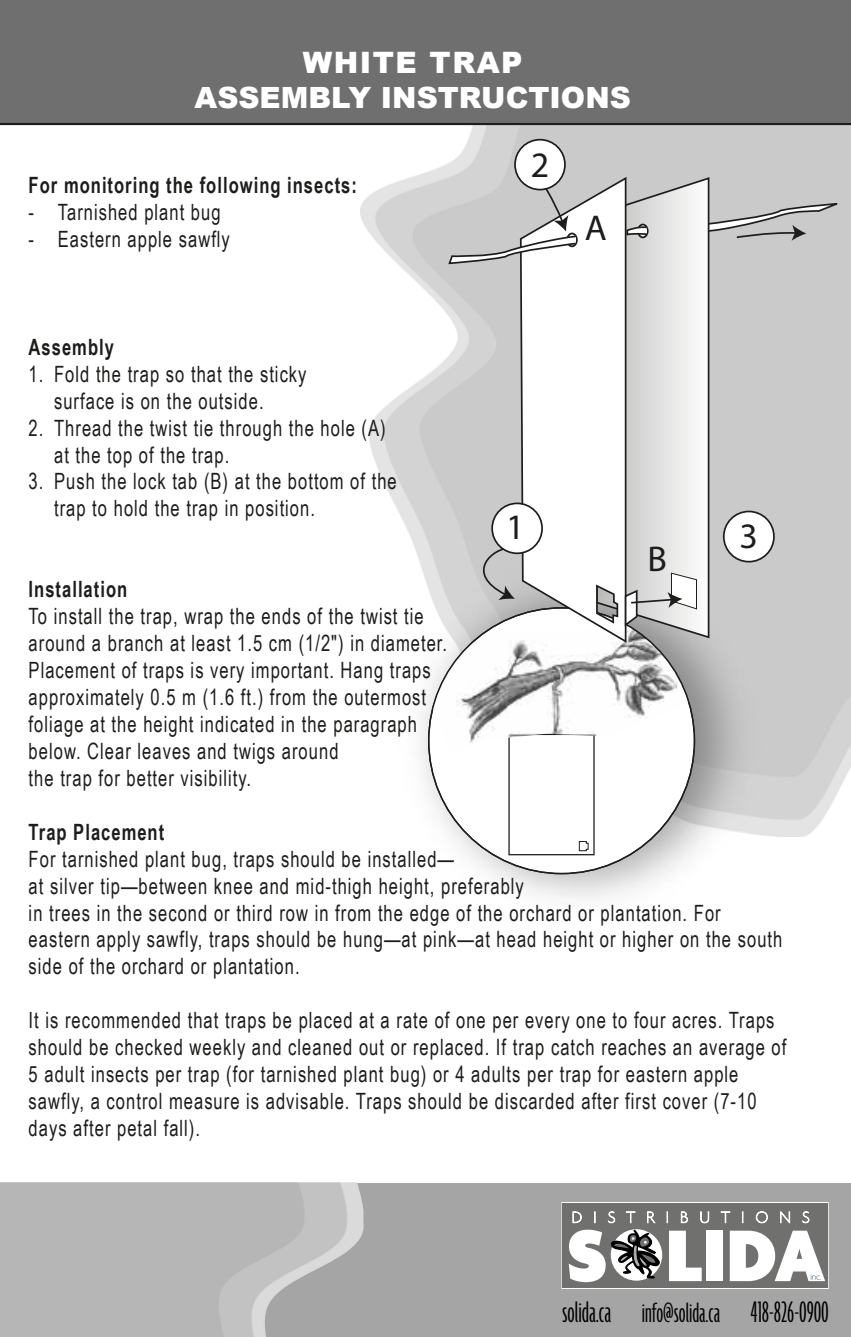
<style>
.page{position:relative;width:851px;height:1337px;background:#fff}
.page>*{position:absolute;margin:0;border:0;box-sizing:border-box;transform-origin:0 0}
.t1{font:36px "Myriad Pro";color:#1d1d1b}
.t2{font:300 ultra-condensed 32.18px "Agenda";color:#010101}
.t3{font:900 29.47px "Arial";letter-spacing:.05em;color:#fff}
.t4{font:900 29.25px "Arial";color:#fff}
.t5{font:22.5px/27px "Arial Narrow";letter-spacing:.05em;color:#1d1d1b;scale:.9 1}
.t6{font:700 22.5px "Arial Narrow";letter-spacing:.05em;color:#1d1d1b;scale:.9 1}
.s1{font-size:30.38px}
</style>
<div class="page">
<div style="left:0;top:1183px;width:850px;height:153px;background:#a6a5a5"></div>
<img style="left:360px;top:125px;width:490px;height:711px">
<img style="left:360px;top:522px;width:439px;height:377px">
<div style="left:0;top:0;width:850px;height:125px;background:#706f6f"></div>
<div style="left:428px;top:608px;width:266px;height:265px;background:#fff;border-radius:50%"></div>
<svg style="left:578px;top:841px;width:10px;height:10px"></svg>
<img style="left:433px;top:623px;width:256px;height:130px">
<svg style="left:627px;top:176px;width:83px;height:463px"></svg>
<svg style="left:518px;top:175px;width:109px;height:469px"></svg>
<div style="left:566px;top:233px;width:11px;height:14px;border:2px solid #1d1d1b;border-radius:50%"></div>
<div style="left:637px;top:224px;width:11px;height:14px;border:2px solid #1d1d1b;border-radius:50%"></div>
<svg style="left:625px;top:224px;width:21px;height:12px"></svg>
<svg style="left:462px;top:546px;width:53px;height:54px;background:#c0bfbf"></svg>
<svg style="left:701px;top:204px;width:137px;height:37px;background:#bab9b9"></svg>
<svg style="left:448px;top:177px;width:128px;height:96px"></svg>
<div style="left:515px;top:140px;width:50px;height:50px;background:#fff;border-radius:50%"></div>
<div style="left:514px;top:139px;width:51px;height:51px;border:2px solid #1d1d1b;border-radius:50%"></div>
<div style="left:492px;top:503px;width:50px;height:50px;background:#fff;border-radius:50%"></div>
<div style="left:491px;top:502px;width:52px;height:52px;border:2px solid #1d1d1b;border-radius:50%"></div>
<div style="left:723px;top:511px;width:50px;height:50px;background:#fff;border-radius:50%"></div>
<div style="left:722px;top:510px;width:52px;height:52px;border:2px solid #1d1d1b;border-radius:50%"></div>
<svg style="left:623px;top:572px;width:74px;height:56px"></svg>
<img style="left:0;top:1182px;width:315px;height:154px">
<svg style="left:561px;top:1202px;width:267px;height:87px"></svg>
<div style="left:562px;top:1203px;width:265px;height:84px;background:#70706f"></div>
<svg style="left:669px;top:1230px;width:32px;height:51px"></svg>
<div style="left:706px;top:1230px;width:17px;height:51px;background:#fff"></div>
<svg style="left:572px;top:1211px;width:9px;height:12px"></svg>
<svg style="left:608px;top:1211px;width:7px;height:12px"></svg>
<svg style="left:626px;top:1211px;width:9px;height:12px"></svg>
<svg style="left:647px;top:1211px;width:8px;height:12px"></svg>
<svg style="left:681px;top:1211px;width:6px;height:12px"></svg>
<svg style="left:700px;top:1211px;width:9px;height:12px"></svg>
<svg style="left:721px;top:1211px;width:9px;height:12px"></svg>
<svg style="left:756px;top:1211px;width:11px;height:12px"></svg>
<svg style="left:780px;top:1211px;width:9px;height:12px"></svg>
<svg style="left:802px;top:1211px;width:7px;height:12px"></svg>
<svg style="left:568px;top:1229px;width:92px;height:53px"></svg>
<svg style="left:729px;top:1230px;width:96px;height:51px"></svg>
<h3 class="t3" style="left:303px;top:41px;width:221px">WHITE TRAP</h3>
<h3 class="t4" style="left:194px;top:76px;width:438px">ASSEMBLY INSTRUCTIONS</h3>
<p class="t6" style="left:29px;top:168px;width:366px">For monitoring the following insects:</p>
<p class="t5" style="left:29px;top:198px;width:215px">- Tarnished plant bug</p>
<p class="t5" style="left:29px;top:225px;width:225px">- Eastern apple sawfly</p>
<p class="t6" style="left:29px;top:330px;width:96px">Assembly</p>
<p class="t5" style="left:54px;top:359px;width:282px;text-indent:-25px">1. Fold the trap so that the sticky surface is on the outside.</p>
<p class="t5" style="left:54px;top:413px;width:370px;text-indent:-25px">2. Thread the twist tie through the hole (A) at the top of the trap.</p>
<p class="t5" style="left:54px;top:467px;width:382px;text-indent:-25px">3. Push the lock tab (B) at the bottom of the trap to hold the trap in position.</p>
<h1 class="t1" style="left:530px;top:142px;width:20px">2</h1>
<h1 class="t1" style="left:584px;top:206px;width:23px">A</h1>
<h1 class="t1" style="left:506px;top:504px;width:20px">1</h1>
<h1 class="t1" style="left:739px;top:514px;width:20px">3</h1>
<h1 class="t1" style="left:647px;top:536px;width:21px">B</h1>
<p class="t6" style="left:29px;top:572px;width:111px">Installation</p>
<p class="t5" style="left:29px;top:602px;width:466px">To install the trap, wrap the ends of the twist tie around a branch at least 1.5 cm (1/2") in diameter.<br>Placement of traps is very important. Hang traps approximately 0.5 m (1.6 ft.) from the outermost foliage at the height indicated in the paragraph below. Clear leaves and twigs around<br>the trap for better visibility.</p>
<p class="t6" style="left:29px;top:814px;width:152px">Trap Placement</p>
<p class="t5" style="left:29px;top:844px;width:839px">For tarnished plant bug, traps should be installed—<br>at silver tip—between knee and mid-thigh height, preferably<br>in trees in the second or third row in from the edge of the orchard or plantation. For eastern apply sawfly, traps should be hung—at pink—at head height or higher on the south side of the orchard or plantation.</p>
<p class="t5" style="left:29px;top:1006px;width:843px">It is recommended that traps be placed at a rate of one per every one to four acres. Traps should be checked weekly and cleaned out or replaced. If trap catch reaches an average of 5 adult insects per trap (for tarnished plant bug) or 4 adults per trap for eastern apple sawfly, a control measure is advisable. Traps should be discarded after first cover (7-10 days after petal fall).</p>
<h2 class="t2" style="left:562px;top:1294px;width:268px">solida.ca <span class="s1">info@solida.ca</span> 418-826-0900</h2>
</div>
